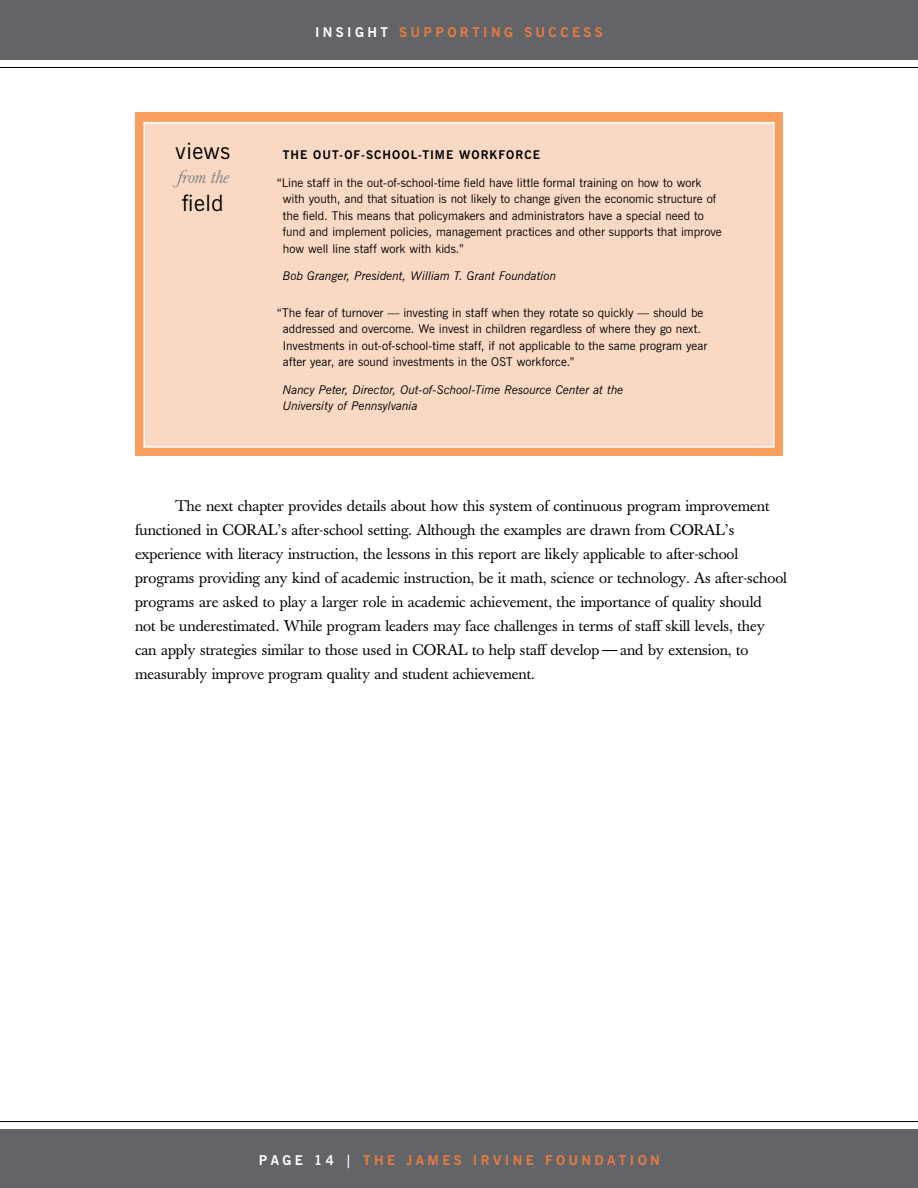
<style>
.page{position:relative;width:918px;height:1188px;background:#fff}
.page>*{position:absolute;margin:0;border:0;box-sizing:border-box;transform-origin:0 0}
.t1{font:22.5px "News Gothic BT";letter-spacing:.02em;color:#000}
.t2{font:italic 18px "Baskerville";color:#808285}
.t3{font:15.3px/24px "Baskerville";letter-spacing:-.005em;color:#000}
.t4{font:700 13.5px "News Gothic BT";letter-spacing:.25em;color:#e87c42}
.t5{font:12px/16.5px "News Gothic BT";color:#000}
.t6{font:italic 12px/16.5px "News Gothic BT";letter-spacing:-.005em;color:#000}
.t7{font:700 12px "News Gothic BT";letter-spacing:.085em;color:#000}
.s1{color:#fff}
.s2{font-family:"New Baskerville"}
</style>
<div class="page">
<hr style="left:0;top:67px;width:918px;height:1px;background:#000">
<div style="left:0;top:0;width:918px;height:59px;background:#636467"></div>
<div style="left:0;top:1130px;width:918px;height:58px;background:#636467"></div>
<hr style="left:0;top:1121px;width:918px;height:1px;background:#000">
<div style="left:135px;top:113px;width:648px;height:343px;background:#f89e5f"></div>
<div style="left:143px;top:122px;width:632px;height:326px;background:#f9d9c3;border:2px solid #fff"></div>
<h1 class="t1" style="left:176px;top:138px;width:56px">views</h1>
<p class="t2" style="left:177px;top:167px;width:53px">from the</p>
<h1 class="t1" style="left:182px;top:189px;width:43px">field</h1>
<p class="t4" style="left:315px;top:24px;width:289px"><span class="s1">INSIGHT</span> SUPPORTING SUCCESS</p>
<p class="t7" style="left:277px;top:148px;width:9px">TH</p>
<p class="t7" style="left:300px;top:148px;width:241px">E OUT-OF-SCHOOL-TIME WORKFORCE</p>
<p class="t5" style="left:283px;top:174px;width:440px;text-indent:-6px">“Line staff in the out-of-school-time field have little formal training on how to work with youth, and that situation is not likely to change given the economic structure of the field. This means that policymakers and administrators have a special need to fund and implement policies, management practices and other supports that improve how well line staff work with kids.”</p>
<p class="t6" style="left:283px;top:267px;width:275px">Bob Granger, President, William T. Grant Foundation</p>
<p class="t5" style="left:283px;top:304px;width:426px;text-indent:-6px">“The fear of turnover — investing in staff when they rotate so quickly — should be addressed and overcome. We invest in children regardless of where they go next.<br>Investments in out-of-school-time staff, if not applicable to the same program year after year, are sound investments in the OST workforce.”</p>
<p class="t6" style="left:283px;top:381px;width:342px">Nancy Peter, Director, Out-of-School-Time Resource Center at the<br>University of Pennsylvania</p>
<p class="t3" style="left:135px;top:494px;width:654px;text-indent:40px">The next chapter provides details about how this system of continuous program improvement functioned in CORAL’s after-school setting. Although the examples are drawn from CORAL’s experience with literacy instruction, the lessons in this report are likely applicable to after-school programs providing any kind of academic instruction, be it math, science or technology. As after-school programs are asked to play a larger role in academic achievement, the importance of quality should<br>not be underestimated. While program leaders may face challenges in terms of staff skill levels, they can apply strategies similar to those used in CORAL to help staff develop <span class="s2">—</span> and by extension, to measurably improve program quality and student achievement.</p>
<p class="t4" style="left:259px;top:1152px;width:403px"><span class="s1">PAGE 14 |</span> THE JAMES IRVINE FOUNDATION</p>
</div>
